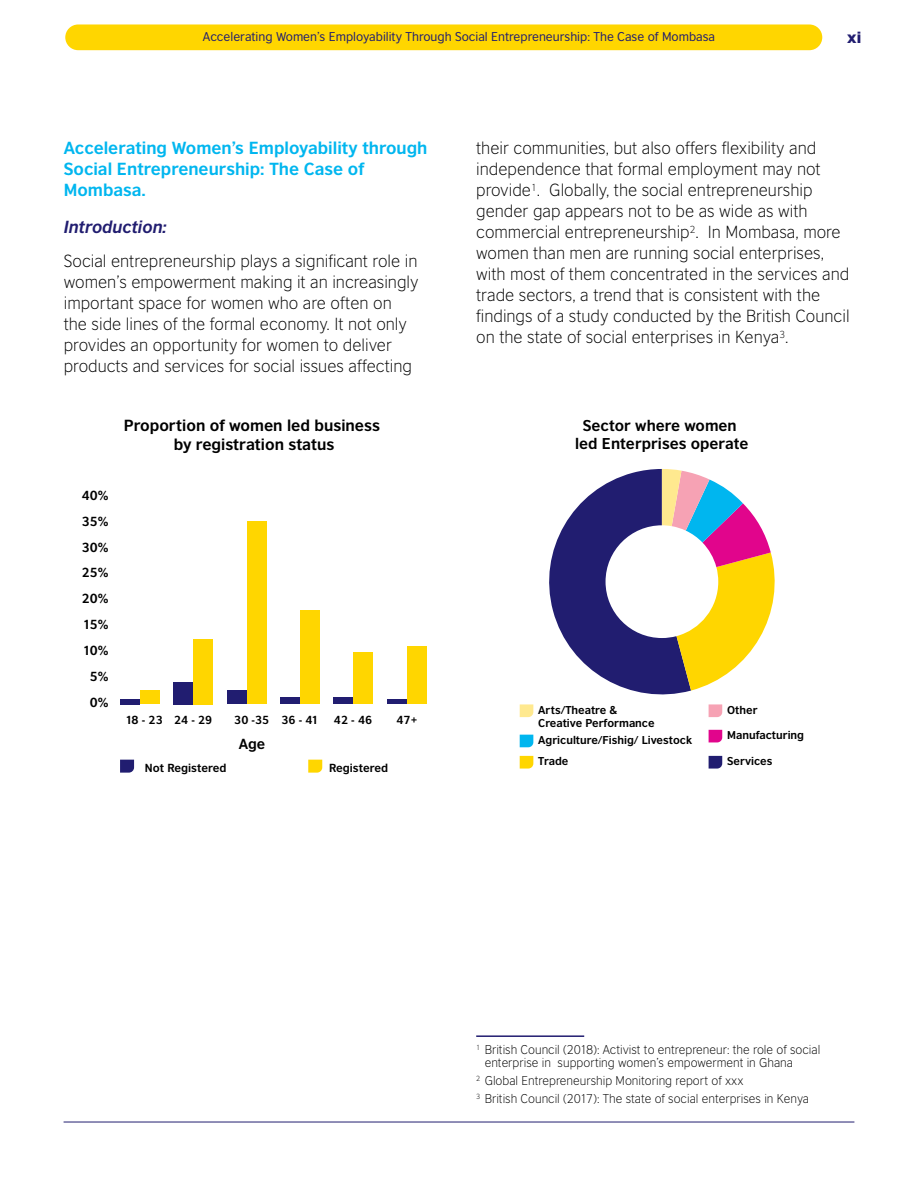
<style>
.page{position:relative;width:918px;height:1188px;background:#fff}
.page>*{position:absolute;margin:0;border:0;box-sizing:border-box;transform-origin:0 0}
.t1{font:300 16.5px/21px "British Council Sans";color:#000}
.t2{font:700 16.5px/21px "British Council Sans";color:#00b6ef}
.t3{font:italic 700 16.5px "British Council Sans";color:#211d70}
.t4{font:700 15.15px/18.1px "British Council Sans";color:#000;text-align:center}
.t5{font:900 15px "British Council Sans";color:#211d70}
.t6{font:700 14.85px/17.7px "British Council Sans";color:#000;text-align:center}
.t7{font:700 13.8px "British Council Sans";color:#000}
.t8{font:700 12.45px/26px "British Council Sans";color:#000;text-align:right}
.t9{font:300 12px/13.5px "British Council Sans";color:#000}
.t10{font:12px "British Council Sans";color:#211d70}
.t11{font:700 10.95px "British Council Sans";color:#000}
.t12{font:700 10.8px/12.9px "British Council Sans";color:#000}
</style>
<div class="page">
<div style="left:65px;top:24px;width:757px;height:26px;background:#ffd600;border-radius:13px"></div>
<hr style="left:64px;top:1122px;width:790px;height:1px;background:#211d70">
<hr style="left:476px;top:1035px;width:108px;height:2px;background:#211d70">
<div style="left:121px;top:699px;width:19px;height:5px;background:#211d70"></div>
<div style="left:140px;top:690px;width:19px;height:14px;background:#ffd600"></div>
<div style="left:174px;top:682px;width:19px;height:22px;background:#211d70"></div>
<div style="left:193px;top:639px;width:20px;height:65px;background:#ffd600"></div>
<div style="left:247px;top:521px;width:19px;height:183px;background:#ffd600"></div>
<div style="left:228px;top:690px;width:19px;height:14px;background:#211d70"></div>
<div style="left:300px;top:610px;width:19px;height:94px;background:#ffd600"></div>
<div style="left:281px;top:697px;width:19px;height:7px;background:#211d70"></div>
<div style="left:353px;top:653px;width:19px;height:51px;background:#ffd600"></div>
<div style="left:334px;top:697px;width:19px;height:7px;background:#211d70"></div>
<div style="left:407px;top:646px;width:19px;height:58px;background:#ffd600"></div>
<hr style="left:388px;top:700px;width:19px;height:4px;background:#211d70">
<svg style="left:308px;top:760px;width:14px;height:13px"></svg>
<svg style="left:120px;top:760px;width:14px;height:13px"></svg>
<svg style="left:520px;top:735px;width:13px;height:12px"></svg>
<svg style="left:520px;top:756px;width:13px;height:13px"></svg>
<svg style="left:709px;top:730px;width:13px;height:12px"></svg>
<svg style="left:709px;top:756px;width:13px;height:13px"></svg>
<svg style="left:520px;top:469px;width:255px;height:248px"></svg>
<p class="t10" style="left:203px;top:30px;width:514px">Accelerating Women’s Employability Through Social Entrepreneurship: The Case of Mombasa</p>
<p class="t5" style="left:847px;top:27px;width:16px">xi</p>
<p class="t2" style="left:64px;top:137px;width:365px">Accelerating Women’s Employability through<br>Social Entrepreneurship: The Case of<br>Mombasa.</p>
<p class="t3" style="left:64px;top:216px;width:105px">Introduction:</p>
<p class="t1" style="left:64px;top:250px;width:356px">Social entrepreneurship plays a significant role in women’s empowerment making it an increasingly important space for women who are often on the side lines of the formal economy. It not only provides an opportunity for women to deliver products and services for social issues affecting</p>
<p class="t8" style="left:82px;top:482px;width:28px">40%<br>35%<br>30%<br>25%<br>20%<br>15%<br>10%<br>5%<br>0%</p>
<p class="t4" style="left:124px;top:416px;width:258px">Proportion of women led business by registration status</p>
<p class="t11" style="left:125px;top:712px;width:88px">18 - 23 24 - 29</p>
<p class="t11" style="left:234px;top:712px;width:86px">30 -35 36 - 41</p>
<p class="t11" style="left:334px;top:712px;width:40px">42 - 46</p>
<p class="t11" style="left:397px;top:712px;width:22px">47+</p>
<p class="t7" style="left:239px;top:735px;width:28px">Age</p>
<p class="t11" style="left:145px;top:760px;width:83px">Not Registered</p>
<p class="t11" style="left:329px;top:760px;width:61px">Registered</p>
<p class="t1" style="left:476px;top:138px;width:375px">their communities, but also offers flexibility and independence that formal employment may not provide<sup>1</sup>. Globally, the social entrepreneurship gender gap appears not to be as wide as with commercial entrepreneurship<sup>2</sup>. In Mombasa, more women than men are running social enterprises, with most of them concentrated in the services and trade sectors, a trend that is consistent with the findings of a study conducted by the British Council on the state of social enterprises in Kenya<sup>3</sup>.</p>
<p class="t6" style="left:575px;top:416px;width:175px">Sector where women led Enterprises operate</p>
<p class="t12" style="left:538px;top:703px;width:118px">Arts/Theatre &amp;<br>Creative Performance</p>
<p class="t12" style="left:538px;top:729px;width:155px;line-height:21.3px">Agriculture/Fishig/ Livestock<br>Trade</p>
<p class="t12" style="left:727px;top:703px;width:32px">Other</p>
<p class="t12" style="left:727px;top:728px;width:78px">Manufacturing</p>
<p class="t12" style="left:727px;top:754px;width:47px">Services</p>
<p class="t9" style="left:485px;top:1043px;width:337px;text-indent:-9px"><sup>1</sup> British Council (2018): Activist to entrepreneur: the role of social enterprise in supporting women’s empowerment in Ghana</p>
<p class="t9" style="left:476px;top:1072px;width:334px;line-height:17.7px"><sup>2</sup> Global Entrepreneurship Monitoring report of xxx<br><sup>3</sup> British Council (2017): The state of social enterprises in Kenya</p>
</div>
